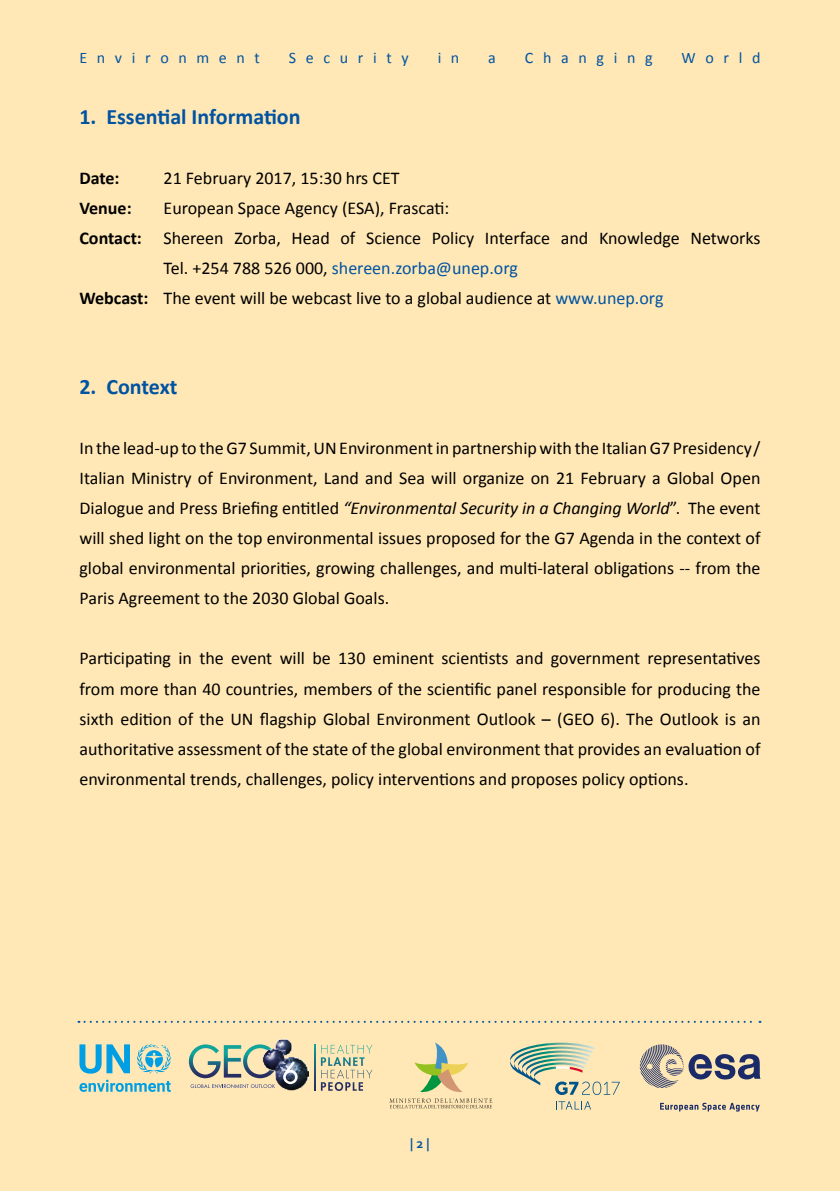
<style>
.page{position:relative;width:840px;height:1191px;background:#fff}
.page>*{position:absolute;margin:0;border:0;box-sizing:border-box;transform-origin:0 0}
.t1{font:700 22px "Calibri";color:#0053a1}
.t2{font:18px/30px "Calibri";color:#000;text-align:justify}
.t3{font:18px "Calibri";color:#0053a1}
.t4{font:700 18px "Calibri";color:#000}
.t5{font:16px "Calibri";color:#0053a1}
.t6{font:700 14px "Corbel";color:#0053a1}
.s1{font-weight:700}
.s2{color:#000}
.s3{color:#0053a1}
.s4{font-style:italic}
</style>
<div class="page">
<div style="left:0;top:0;width:839px;height:1191px;background:#ffe8b6"></div>
<svg style="left:389px;top:1042px;width:103px;height:66px"></svg>
<svg style="left:639px;top:1044px;width:121px;height:44px"></svg>
<svg style="left:660px;top:1102px;width:99px;height:9px"></svg>
<svg style="left:556px;top:1101px;width:34px;height:8px"></svg>
<svg style="left:510px;top:1042px;width:109px;height:53px"></svg>
<svg style="left:137px;top:1044px;width:34px;height:29px"></svg>
<svg style="left:79px;top:1044px;width:51px;height:29px"></svg>
<svg style="left:79px;top:1079px;width:92px;height:12px"></svg>
<svg style="left:189px;top:1044px;width:72px;height:34px"></svg>
<img style="left:261px;top:1044px;width:37px;height:46px">
<svg style="left:263px;top:1038px;width:45px;height:51px"></svg>
<svg style="left:190px;top:1084px;width:85px;height:4px"></svg>
<svg style="left:283px;top:1061px;width:14px;height:23px"></svg>
<svg style="left:321px;top:1044px;width:51px;height:47px"></svg>
<svg style="left:314px;top:1044px;width:1px;height:46px"></svg>
<svg style="left:78px;top:1020px;width:682px;height:2px"></svg>
<p class="t5" style="left:79px;top:48px;width:182px">E n v i r o n m e n t</p>
<p class="t5" style="left:289px;top:48px;width:121px">S e c u r i t y</p>
<p class="t5" style="left:437px;top:48px;width:23px">i n</p>
<p class="t5" style="left:488px;top:48px;width:9px">a</p>
<p class="t5" style="left:524px;top:48px;width:129px">C h a n g i n g</p>
<p class="t5" style="left:681px;top:48px;width:80px">W o r l d</p>
<p class="t1" style="left:79px;top:103px;width:222px">1. Essential Information</p>
<p class="t4" style="left:79px;top:167px;width:42px">Date:</p>
<p class="t2" style="left:163px;top:163px;width:237px">21 February 2017, 15:30 hrs CET</p>
<p class="t4" style="left:79px;top:197px;width:54px">Venue:</p>
<p class="t2" style="left:163px;top:193px;width:287px">European Space Agency (ESA), Frascati:</p>
<p class="t2" style="left:79px;top:223px;width:682px"><span class="s1">Contact:</span> Shereen Zorba, Head of Science Policy Interface and Knowledge Networks</p>
<p class="t3" style="left:163px;top:257px;width:356px"><span class="s2">Tel. +254 788 526 000,</span> shereen.zorba@unep.org</p>
<p class="t2" style="left:79px;top:283px;width:585px"><span class="s1">Webcast:</span> The event will be webcast live to a global audience at <span class="s3">www.unep.org</span></p>
<p class="t1" style="left:79px;top:373px;width:99px">2. Context</p>
<p class="t2" style="left:79px;top:433px;width:682px">In the lead-up to the G7 Summit, UN Environment in partnership with the Italian G7 Presidency/ Italian Ministry of Environment, Land and Sea will organize on 21 February a Global Open Dialogue and Press Briefing entitled <span class="s4">“Environmental Security in a Changing World</span>”. The event will shed light on the top environmental issues proposed for the G7 Agenda in the context of global environmental priorities, growing challenges, and multi-lateral obligations -- from the Paris Agreement to the 2030 Global Goals.</p>
<p class="t2" style="left:79px;top:643px;width:682px">Participating in the event will be 130 eminent scientists and government representatives from more than 40 countries, members of the scientific panel responsible for producing the sixth edition of the UN flagship Global Environment Outlook – (GEO 6). The Outlook is an authoritative assessment of the state of the global environment that provides an evaluation of environmental trends, challenges, policy interventions and proposes policy options.</p>
<p class="t6" style="left:410px;top:1134px;width:21px">| 2 |</p>
</div>
